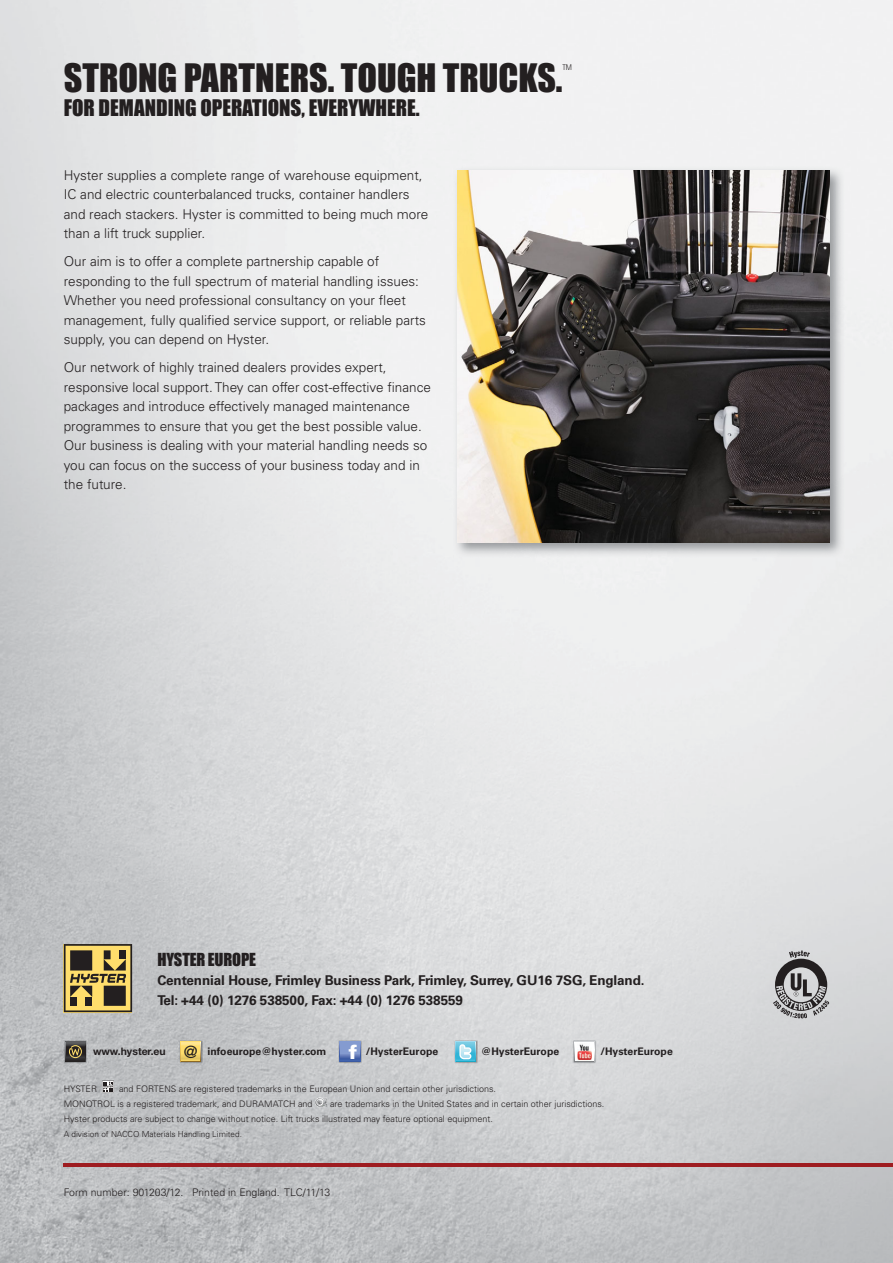
<style>
.page{position:relative;width:893px;height:1263px;background:#fff}
.page>*{position:absolute;margin:0;border:0;box-sizing:border-box;transform-origin:0 0}
.t1{font:36px "Impact";color:#231f20}
.t2{font:21px "Impact";color:#231f20}
.t3{font:900 19.5px "Univers";color:#fff}
.t4{font:17.25px "VAG Rounded Lt";color:#231f20}
.t5{font:16.5px "Impact";letter-spacing:-.01em;color:#231f20}
.t6{font:300 13.5px/19.5px "Univers";color:#231f20}
.t7{font:700 13.5px/19.5px "Univers";letter-spacing:-.01em;color:#231f20}
.t8{font:700 10.5px "Univers";color:#231f20}
.t9{font:300 10.5px "Univers";color:#231f20}
.t10{font:700 10.5px "Helvetica Neue";color:#231f20}
.t11{font:300 9px/15px "Univers";color:#231f20}
.t12{font:300 8.25px "Univers";color:#231f20}
.t13{font:300 condensed 7.8px "Univers";color:#231f20}
</style>
<div class="page">
<img style="left:0;top:0;width:893px;height:1263px">
<img style="left:453px;top:166px;width:391px;height:391px">
<img style="left:457px;top:170px;width:372px;height:372px">
<svg style="left:64px;top:944px;width:68px;height:68px"></svg>
<div style="left:70px;top:950px;width:22px;height:20px;background:#231f20"></div>
<hr style="left:64px;top:1163px;width:829px;height:3px;background:#9e1c20">
<img style="left:179px;top:1041px;width:23px;height:23px">
<svg style="left:180px;top:1042px;width:21px;height:20px"></svg>
<div style="left:181px;top:1042px;width:19px;height:19px;background:#ffe58d"></div>
<svg style="left:181px;top:1045px;width:19px;height:16px"></svg>
<img style="left:64px;top:1041px;width:23px;height:23px">
<svg style="left:65px;top:1042px;width:20px;height:20px"></svg>
<svg style="left:66px;top:1042px;width:19px;height:19px"></svg>
<svg style="left:66px;top:1043px;width:18px;height:18px"></svg>
<img style="left:338px;top:1041px;width:24px;height:23px">
<svg style="left:340px;top:1042px;width:20px;height:20px"></svg>
<svg style="left:340px;top:1042px;width:19px;height:19px"></svg>
<svg style="left:341px;top:1043px;width:18px;height:18px"></svg>
<img style="left:454px;top:1041px;width:23px;height:23px">
<svg style="left:455px;top:1042px;width:21px;height:20px"></svg>
<div style="left:456px;top:1042px;width:19px;height:19px;background:#78cce4"></div>
<svg style="left:456px;top:1045px;width:19px;height:16px"></svg>
<img style="left:573px;top:1041px;width:23px;height:23px">
<svg style="left:574px;top:1042px;width:20px;height:20px"></svg>
<div style="left:575px;top:1042px;width:19px;height:19px;background:#fff"></div>
<svg style="left:69px;top:1045px;width:13px;height:13px"></svg>
<svg style="left:459px;top:1044px;width:12px;height:15px"></svg>
<img style="left:577px;top:1044px;width:15px;height:16px">
<svg style="left:773px;top:950px;width:56px;height:68px"></svg>
<svg style="left:102px;top:1081px;width:12px;height:11px"></svg>
<svg style="left:315px;top:1097px;width:13px;height:10px"></svg>
<h1 class="t1" style="left:64px;top:56px;width:500px">STRONG PARTNERS. TOUGH TRUCKS.</h1>
<p class="t13" style="left:562px;top:64px;width:11px">TM</p>
<h2 class="t2" style="left:64px;top:95px;width:358px">FOR DEMANDING OPERATIONS, EVERYWHERE.</h2>
<p class="t6" style="left:64px;top:167px;width:366px">Hyster supplies a complete range of warehouse equipment, IC and electric counterbalanced trucks, container handlers and reach stackers. Hyster is committed to being much more than a lift truck supplier.</p>
<p class="t6" style="left:64px;top:253px;width:364px">Our aim is to offer a complete partnership capable of responding to the full spectrum of material handling issues:<br>Whether you need professional consultancy on your fleet management, fully qualified service support, or reliable parts supply, you can depend on Hyster.</p>
<p class="t6" style="left:64px;top:359px;width:369px">Our network of highly trained dealers provides expert, responsive local support. They can offer cost-effective finance packages and introduce effectively managed maintenance programmes to ensure that you get the best possible value.<br>Our business is dealing with your material handling needs so you can focus on the success of your business today and in the future.</p>
<p class="t5" style="left:157px;top:949px;width:100px">HYSTER EUROPE</p>
<p class="t7" style="left:157px;top:972px;width:489px">Centennial House, Frimley Business Park, Frimley, Surrey, GU16 7SG, England.<br>Tel: +44 (0) 1276 538500, Fax: +44 (0) 1276 538559</p>
<p class="t4" style="left:184px;top:1042px;width:15px">@</p>
<h3 class="t3" style="left:348px;top:1045px;width:10px">f</h3>
<p class="t10" style="left:93px;top:1047px;width:74px">www.hyster.eu</p>
<p class="t8" style="left:208px;top:1047px;width:120px">infoeurope@hyster.com</p>
<p class="t8" style="left:366px;top:1047px;width:74px">/HysterEurope</p>
<p class="t8" style="left:481px;top:1047px;width:79px">@HysterEurope</p>
<p class="t8" style="left:600px;top:1047px;width:74px">/HysterEurope</p>
<p class="t11" style="left:64px;top:1082px;width:434px;text-indent:55px">and FORTENS are registered trademarks in the European Union and certain other jurisdictions.<br>MONOTROL is a registered trademark, and DURAMATCH and</p>
<p class="t11" style="left:64px;top:1082px;width:35px">HYSTER</p>
<p class="t11" style="left:64px;top:1097px;width:542px;text-indent:266px">are trademarks in the United States and in certain other jurisdictions.<br>Hyster products are subject to change without notice. Lift trucks illustrated may feature optional equipment.</p>
<p class="t12" style="left:64px;top:1131px;width:180px">A division of NACCO Materials Handling Limited.</p>
<p class="t9" style="left:64px;top:1188px;width:268px">Form number: 901203/12. Printed in England. TLC/11/13</p>
</div>
